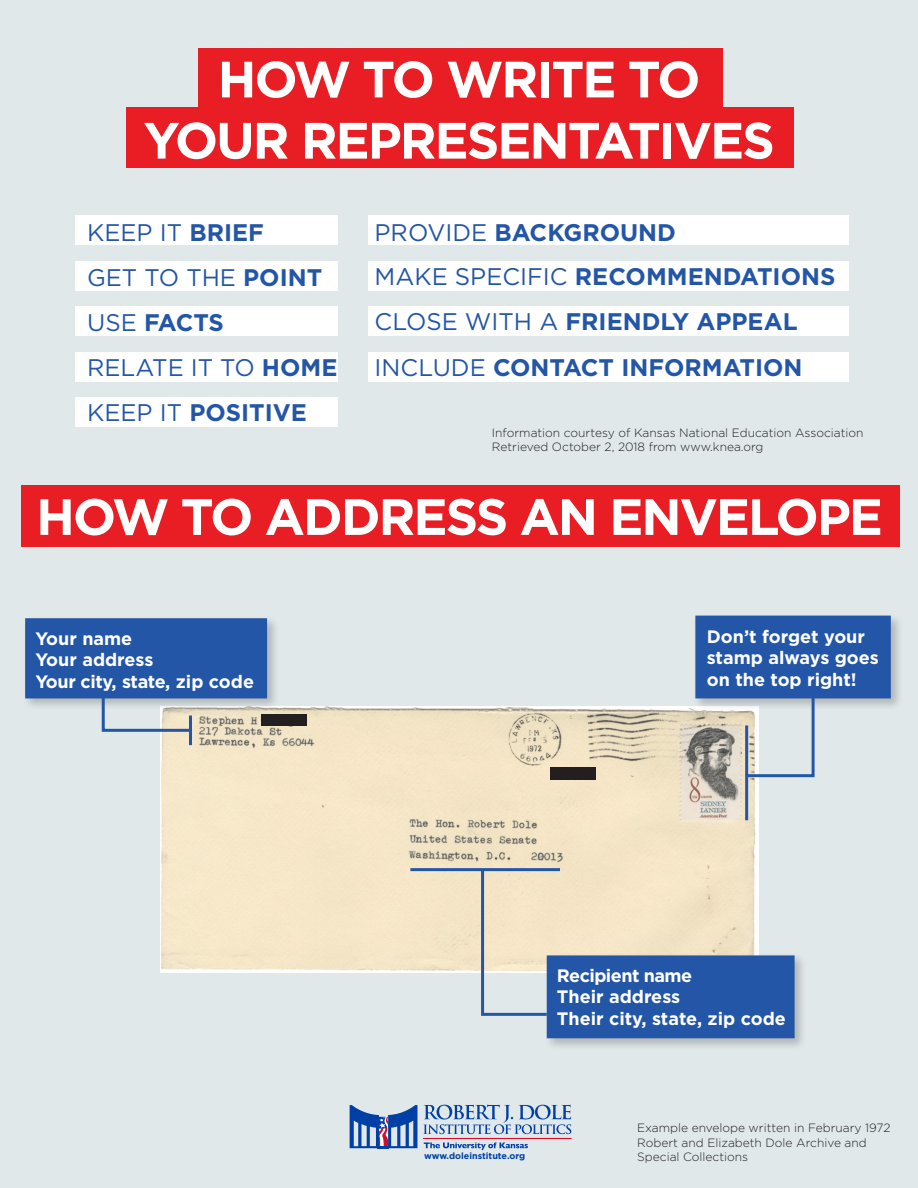
<style>
.page{position:relative;width:918px;height:1188px;background:#e0e8ea}
.page>*{position:absolute;margin:0;border:0;box-sizing:border-box;transform-origin:0 0}
.t1{font:700 51px/61.2px "Gotham";letter-spacing:-.04em;color:#fff;text-align:center}
.t2{font:700 24px "Gotham";color:#2356a6}
.t3{font:24px "Gotham";color:#2356a6}
.t4{font:700 18px/21.6px "Gotham";color:#fff}
.t5{font:300 12px/14.4px "Gotham";color:#231f20}
.t6{font:700 9px "Gotham";color:#0040a6}
.s1{font-weight:700}
.s2{font-weight:400}
</style>
<div class="page">
<hr style="left:423px;top:1138px;width:149px;height:1px;background:#d30d2b">
<div style="left:75px;top:216px;width:263px;height:29px;background:#fff"></div>
<div style="left:368px;top:216px;width:481px;height:29px;background:#fff"></div>
<div style="left:75px;top:261px;width:263px;height:30px;background:#fff"></div>
<div style="left:368px;top:261px;width:481px;height:30px;background:#fff"></div>
<div style="left:75px;top:307px;width:263px;height:29px;background:#fff"></div>
<div style="left:368px;top:307px;width:481px;height:29px;background:#fff"></div>
<div style="left:75px;top:352px;width:263px;height:30px;background:#fff"></div>
<div style="left:368px;top:352px;width:481px;height:30px;background:#fff"></div>
<div style="left:75px;top:397px;width:263px;height:30px;background:#fff"></div>
<div style="left:198px;top:48px;width:524px;height:62px;background:#e81e24"></div>
<div style="left:126px;top:108px;width:668px;height:60px;background:#e81e24"></div>
<div style="left:21px;top:485px;width:879px;height:62px;background:#e81e24"></div>
<img style="left:160px;top:706px;width:599px;height:267px">
<div style="left:551px;top:767px;width:45px;height:12px;background:#231f20"></div>
<div style="left:261px;top:714px;width:46px;height:12px;background:#231f20"></div>
<div style="left:551px;top:768px;width:45px;height:12px;background:#231f20"></div>
<div style="left:22px;top:615px;width:257px;height:96px;background:#231f20;opacity:.25"></div>
<hr style="left:189px;top:716px;width:3px;height:29px;background:#2356a6">
<svg style="left:25px;top:618px;width:242px;height:115px;background:#567bb2"></svg>
<div style="left:693px;top:613px;width:210px;height:98px;background:#231f20;opacity:.25"></div>
<svg style="left:695px;top:616px;width:196px;height:163px"></svg>
<hr style="left:745px;top:725px;width:3px;height:95px;background:#2356a6">
<div style="left:544px;top:953px;width:263px;height:98px;background:#231f20;opacity:.25"></div>
<hr style="left:410px;top:868px;width:150px;height:3px;background:#2356a6">
<svg style="left:480px;top:867px;width:315px;height:171px;background:#9eacbe"></svg>
<svg style="left:350px;top:1105px;width:67px;height:43px"></svg>
<svg style="left:423px;top:1105px;width:148px;height:29px"></svg>
<svg style="left:424px;top:1142px;width:104px;height:8px"></svg>
<p class="t1" style="left:143px;top:48px;width:633px">HOW TO WRITE TO<br>YOUR REPRESENTATIVES</p>
<p class="t3" style="left:87px;top:217px;width:178px">KEEP IT <span class="s1">BRIEF</span></p>
<p class="t3" style="left:87px;top:262px;width:237px">GET TO THE <span class="s1">POINT</span></p>
<p class="t2" style="left:87px;top:307px;width:138px"><span class="s2">USE</span> FACTS</p>
<p class="t3" style="left:87px;top:352px;width:252px">RELATE IT TO <span class="s1">HOME</span></p>
<p class="t2" style="left:87px;top:397px;width:221px"><span class="s2">KEEP IT</span> POSITIVE</p>
<p class="t2" style="left:375px;top:216px;width:303px"><span class="s2">PROVIDE</span> BACKGROUND</p>
<p class="t2" style="left:375px;top:260px;width:462px"><span class="s2">MAKE SPECIFIC</span> RECOMMENDATIONS</p>
<p class="t2" style="left:375px;top:306px;width:424px"><span class="s2">CLOSE WITH A</span> FRIENDLY APPEAL</p>
<p class="t2" style="left:375px;top:351px;width:429px"><span class="s2">INCLUDE</span> CONTACT INFORMATION</p>
<p class="t5" style="left:492px;top:425px;width:373px">Information courtesy of Kansas National Education Association</p>
<p class="t5" style="left:492px;top:439px;width:273px">Retrieved October 2, 2018 from www.knea.org</p>
<p class="t1" style="left:36px;top:486px;width:848px">HOW TO ADDRESS AN ENVELOPE</p>
<p class="t4" style="left:35px;top:627px;width:220px">Your name<br>Your address<br>Your city, state, zip code</p>
<p class="t4" style="left:707px;top:625px;width:174px">Don’t forget your stamp always goes on the top right!</p>
<p class="t4" style="left:557px;top:964px;width:230px">Recipient name<br>Their address<br>Their city, state, zip code</p>
<p class="t5" style="left:637px;top:1120px;width:255px">Example envelope written in February 1972<br>Robert and Elizabeth Dole Archive and</p>
<p class="t6" style="left:424px;top:1149px;width:102px">www.doleinstitute.org</p>
<p class="t5" style="left:637px;top:1149px;width:113px">Special Collections</p>
</div>
